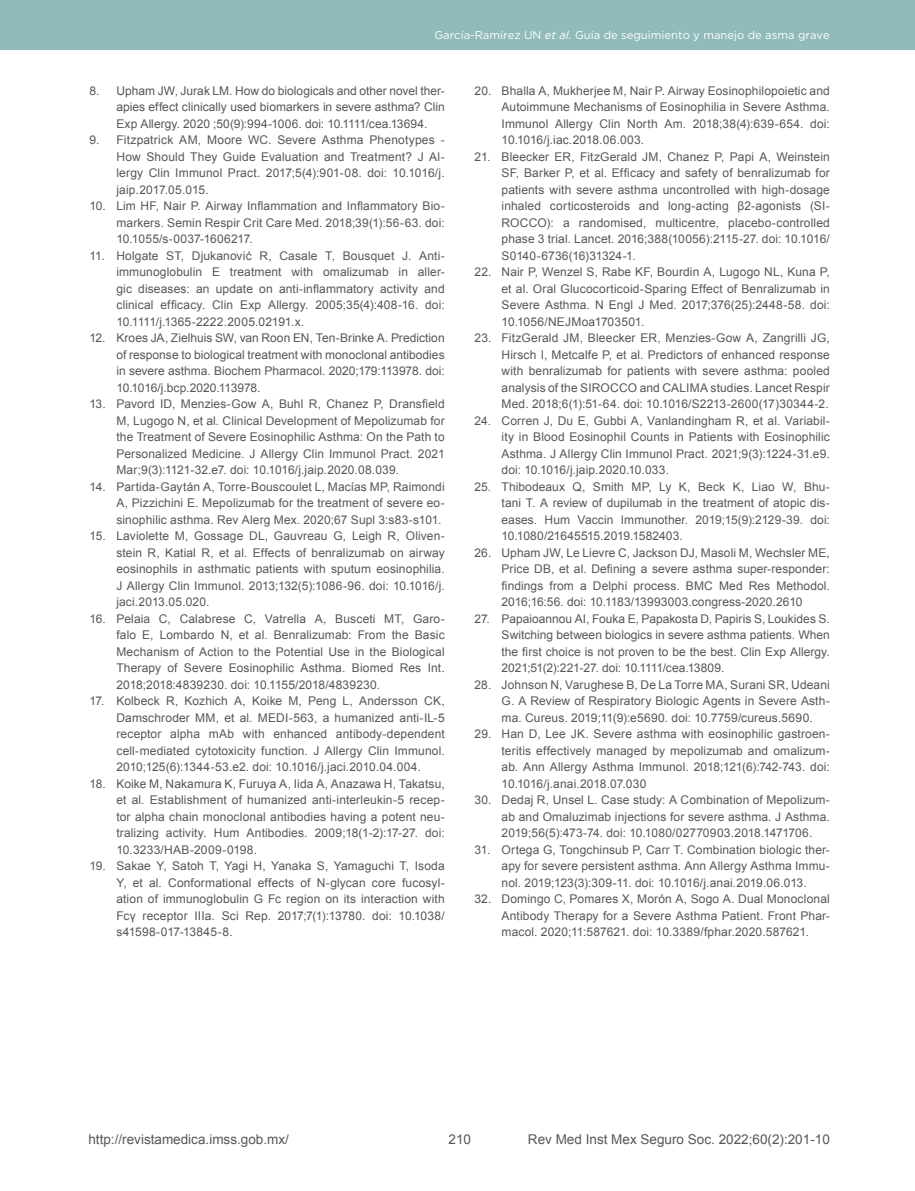
<style>
.page{position:relative;width:915px;height:1191px;background:#fff}
.page>*{position:absolute;margin:0;border:0;box-sizing:border-box;transform-origin:0 0}
.t1{font:13.5px "Arial";color:#575756}
.t2{font:12px/16.5px "Arial";letter-spacing:.01em;color:#575756;text-align:justify}
.t3{font:11.25px "Gotham";color:#fff}
.s1{font-style:italic}
</style>
<div class="page">
<div style="left:0;top:0;width:914px;height:50px;background:#91baba"></div>
<p class="t3" style="left:434px;top:28px;width:397px">García-Ramírez UN <span class="s1">et al.</span> Guía de seguimiento y manejo de asma grave</p>
<p class="t2" style="left:116px;top:82px;width:330px;text-indent:-27px">8. Upham JW, Jurak LM. How do biologicals and other novel ther&shy;apies effect clinically used biomarkers in severe asthma? Clin Exp Allergy. 2020 ;50(9):994-1006. doi: 10.1111/cea.13694.</p>
<p class="t2" style="left:116px;top:132px;width:330px;text-indent:-27px">9. Fitzpatrick AM, Moore WC. Severe Asthma Phenotypes - How Should They Guide Evaluation and Treatment? J Al&shy;lergy Clin Immunol Pract. 2017;5(4):901-08. doi: 10.1016/j. jaip.2017.05.015.</p>
<p class="t2" style="left:116px;top:198px;width:330px;text-indent:-27px">10. Lim HF, Nair P. Airway Inflammation and Inflammatory Bio&shy;markers. Semin Respir Crit Care Med. 2018;39(1):56-63. doi:<br>10.1055/s-0037-1606217.</p>
<p class="t2" style="left:116px;top:247px;width:330px;text-indent:-27px">11. Holgate ST, Djukanović R, Casale T, Bousquet J. Anti&shy;immunoglobulin E treatment with omalizumab in aller&shy;gic diseases: an update on anti-inflammatory activity and clinical efficacy. Clin Exp Allergy. 2005;35(4):408-16. doi:<br>10.1111/j.1365-2222.2005.02191.x.</p>
<p class="t2" style="left:116px;top:330px;width:330px;text-indent:-27px">12. Kroes JA, Zielhuis SW, van Roon EN, Ten-Brinke A. Prediction of response to biological treatment with monoclonal antibodies in severe asthma. Biochem Pharmacol. 2020;179:113978. doi:<br>10.1016/j.bcp.2020.113978.</p>
<p class="t2" style="left:116px;top:396px;width:330px;text-indent:-27px">13. Pavord ID, Menzies-Gow A, Buhl R, Chanez P, Dransfield M, Lugogo N, et al. Clinical Development of Mepolizumab for the Treatment of Severe Eosinophilic Asthma: On the Path to Personalized Medicine. J Allergy Clin Immunol Pract. 2021<br>Mar;9(3):1121-32.e7. doi: 10.1016/j.jaip.2020.08.039.</p>
<p class="t2" style="left:116px;top:478px;width:330px;text-indent:-27px">14. Partida-Gaytán A, Torre-Bouscoulet L, Macías MP, Raimondi A, Pizzichini E. Mepolizumab for the treatment of severe eo&shy;sinophilic asthma. Rev Alerg Mex. 2020;67 Supl 3:s83-s101.</p>
<p class="t2" style="left:116px;top:528px;width:330px;text-indent:-27px">15. Laviolette M, Gossage DL, Gauvreau G, Leigh R, Oliven&shy;stein R, Katial R, et al. Effects of benralizumab on airway eosinophils in asthmatic patients with sputum eosinophilia.<br>J Allergy Clin Immunol. 2013;132(5):1086-96. doi: 10.1016/j. jaci.2013.05.020.</p>
<p class="t2" style="left:116px;top:610px;width:330px;text-indent:-27px">16. Pelaia C, Calabrese C, Vatrella A, Busceti MT, Garo&shy;falo E, Lombardo N, et al. Benralizumab: From the Basic Mechanism of Action to the Potential Use in the Biological Therapy of Severe Eosinophilic Asthma. Biomed Res Int.<br>2018;2018:4839230. doi: 10.1155/2018/4839230.</p>
<p class="t2" style="left:116px;top:693px;width:330px;text-indent:-27px">17. Kolbeck R, Kozhich A, Koike M, Peng L, Andersson CK, Damschroder MM, et al. MEDI-563, a humanized anti-IL-5 receptor alpha mAb with enhanced antibody-dependent cell-mediated cytotoxicity function. J Allergy Clin Immunol.<br>2010;125(6):1344-53.e2. doi: 10.1016/j.jaci.2010.04.004.</p>
<p class="t2" style="left:116px;top:775px;width:330px;text-indent:-27px">18. Koike M, Nakamura K, Furuya A, Iida A, Anazawa H, Takatsu, et al. Establishment of humanized anti-interleukin-5 recep&shy;tor alpha chain monoclonal antibodies having a potent neu&shy;tralizing activity. Hum Antibodies. 2009;18(1-2):17-27. doi:<br>10.3233/HAB-2009-0198.</p>
<p class="t2" style="left:116px;top:858px;width:330px;text-indent:-27px">19. Sakae Y, Satoh T, Yagi H, Yanaka S, Yamaguchi T, Isoda Y, et al. Conformational effects of N-glycan core fucosyl&shy;ation of immunoglobulin G Fc region on its interaction with Fcγ receptor IIIa. Sci Rep. 2017;7(1):13780. doi: 10.1038/ s41598-017-13845-8.</p>
<p class="t2" style="left:501px;top:82px;width:330px;text-indent:-27px">20. Bhalla A, Mukherjee M, Nair P. Airway Eosinophilopoietic and Autoimmune Mechanisms of Eosinophilia in Severe Asthma.<br>Immunol Allergy Clin North Am. 2018;38(4):639-654. doi:<br>10.1016/j.iac.2018.06.003.</p>
<p class="t2" style="left:501px;top:148px;width:330px;text-indent:-27px">21. Bleecker ER, FitzGerald JM, Chanez P, Papi A, Weinstein SF, Barker P, et al. Efficacy and safety of benralizumab for patients with severe asthma uncontrolled with high-dosage inhaled corticosteroids and long-acting β2-agonists (SI-ROCCO): a randomised, multicentre, placebo-controlled phase 3 trial. Lancet. 2016;388(10056):2115-27. doi: 10.1016/ S0140-6736(16)31324-1.</p>
<p class="t2" style="left:501px;top:264px;width:330px;text-indent:-27px">22. Nair P, Wenzel S, Rabe KF, Bourdin A, Lugogo NL, Kuna P, et al. Oral Glucocorticoid-Sparing Effect of Benralizumab in Severe Asthma. N Engl J Med. 2017;376(25):2448-58. doi:<br>10.1056/NEJMoa1703501.</p>
<p class="t2" style="left:501px;top:330px;width:330px;text-indent:-27px">23. FitzGerald JM, Bleecker ER, Menzies-Gow A, Zangrilli JG, Hirsch I, Metcalfe P, et al. Predictors of enhanced response with benralizumab for patients with severe asthma: pooled analysis of the SIROCCO and CALIMA studies. Lancet Respir Med. 2018;6(1):51-64. doi: 10.1016/S2213-2600(17)30344-2.</p>
<p class="t2" style="left:501px;top:412px;width:330px;text-indent:-27px">24. Corren J, Du E, Gubbi A, Vanlandingham R, et al. Variabil&shy;ity in Blood Eosinophil Counts in Patients with Eosinophilic Asthma. J Allergy Clin Immunol Pract. 2021;9(3):1224-31.e9. doi: 10.1016/j.jaip.2020.10.033.</p>
<p class="t2" style="left:501px;top:478px;width:330px;text-indent:-27px">25. Thibodeaux Q, Smith MP, Ly K, Beck K, Liao W, Bhu&shy;tani T. A review of dupilumab in the treatment of atopic dis&shy;eases. Hum Vaccin Immunother. 2019;15(9):2129-39. doi:<br>10.1080/21645515.2019.1582403.</p>
<p class="t2" style="left:501px;top:544px;width:330px;text-indent:-27px">26. Upham JW, Le Lievre C, Jackson DJ, Masoli M, Wechsler ME, Price DB, et al. Defining a severe asthma super-responder: findings from a Delphi process. BMC Med Res Methodol.<br>2016;16:56. doi: 10.1183/13993003.congress-2020.2610</p>
<p class="t2" style="left:501px;top:610px;width:330px;text-indent:-27px">27. Papaioannou AI, Fouka E, Papakosta D, Papiris S, Loukides S.<br>Switching between biologics in severe asthma patients. When the first choice is not proven to be the best. Clin Exp Allergy.<br>2021;51(2):221-27. doi: 10.1111/cea.13809.</p>
<p class="t2" style="left:501px;top:676px;width:330px;text-indent:-27px">28. Johnson N, Varughese B, De La Torre MA, Surani SR, Udeani G. A Review of Respiratory Biologic Agents in Severe Asth&shy;ma. Cureus. 2019;11(9):e5690. doi: 10.7759/cureus.5690.</p>
<p class="t2" style="left:501px;top:726px;width:330px;text-indent:-27px">29. Han D, Lee JK. Severe asthma with eosinophilic gastroen&shy;teritis effectively managed by mepolizumab and omalizum&shy;ab. Ann Allergy Asthma Immunol. 2018;121(6):742-743. doi:<br>10.1016/j.anai.2018.07.030</p>
<p class="t2" style="left:501px;top:792px;width:330px;text-indent:-27px">30. Dedaj R, Unsel L. Case study: A Combination of Mepolizum&shy;ab and Omaluzimab injections for severe asthma. J Asthma.<br>2019;56(5):473-74. doi: 10.1080/02770903.2018.1471706.</p>
<p class="t2" style="left:501px;top:841px;width:330px;text-indent:-27px">31. Ortega G, Tongchinsub P, Carr T. Combination biologic ther&shy;apy for severe persistent asthma. Ann Allergy Asthma Immu&shy;nol. 2019;123(3):309-11. doi: 10.1016/j.anai.2019.06.013.</p>
<p class="t2" style="left:501px;top:891px;width:330px;text-indent:-27px">32. Domingo C, Pomares X, Morón A, Sogo A. Dual Monoclonal Antibody Therapy for a Severe Asthma Patient. Front Phar&shy;macol. 2020;11:587621. doi: 10.3389/fphar.2020.587621.</p>
<p class="t1" style="left:88px;top:1130px;width:202px">http://revistamedica.imss.gob.mx/</p>
<p class="t1" style="left:527px;top:1130px;width:303px">Rev Med Inst Mex Seguro Soc. 2022;60(2):201-10</p>
<p class="t1" style="left:448px;top:1130px;width:24px">210</p>
</div>
